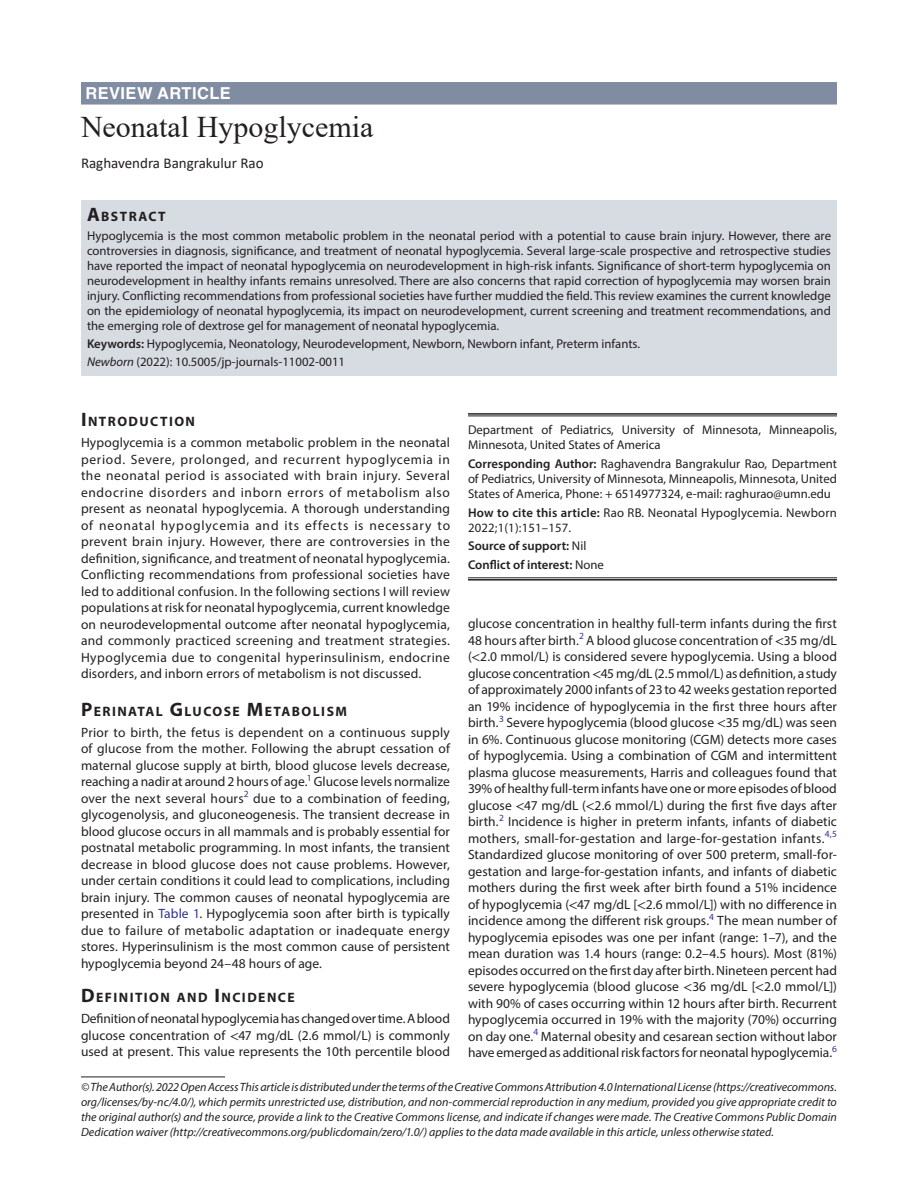
<style>
.page{position:relative;width:918px;height:1188px;background:#fff}
.page>*{position:absolute;margin:0;border:0;box-sizing:border-box;transform-origin:0 0}
.t1{font:30px "Times New Roman";color:#231f20}
.ArticleType{font:700 16.5px "Helvetica LT Std";letter-spacing:.025em;color:#fff}
.AuthorName{font:15px "Calibri";color:#231f20}
.Head-1{font:700 13.65px "Myriad Pro";letter-spacing:.105em;color:#231f20}
.Head-1-first{font:700 13.65px "Myriad Pro";letter-spacing:.105em;color:#231f20}
.AbstractTitle{font:700 13.65px "Myriad Pro";letter-spacing:.105em;color:#231f20}
.Para-NoIndent{font:13.5px/16.5px "Myriad Pro";letter-spacing:.005em;color:#231f20;text-align:justify}
.Abstract-Para-normal{font:12.75px/15px "Myriad Pro";color:#231f20;text-align:justify}
.Corresponding_Author{font:12.75px/15.3px "Myriad Pro";color:#231f20;text-align:justify}
.Keywords{font:12.75px "Myriad Pro";color:#231f20}
.Affiliation-first{font:12.75px/15.3px "Myriad Pro";color:#231f20}
.How_to_Cite{font:12.75px/15.3px "Myriad Pro";letter-spacing:.015em;color:#231f20}
.JT_DOI{font:12.75px "Myriad Pro";color:#231f20}
.COI{font:600 12.75px "Myriad Pro";color:#231f20}
.Source{font:600 12.75px "Myriad Pro";color:#231f20}
.FootNote{font:italic 12px/15px "Myriad Pro";color:#231f20;text-align:justify}
.s1{font-size:19.5px}
.s2{font-weight:600}
.s3{font-style:italic}
.s4{color:#2e3092}
.s5{font-family:"STIX General"}
.s6{font-weight:400}
</style>
<div class="page">
<div style="left:81px;top:82px;width:756px;height:23px;background:#808ca2"></div>
<div style="left:81px;top:200px;width:756px;height:26px;background:#d7dbe2"></div>
<div style="left:81px;top:225px;width:756px;height:114px;background:#d7dbe2"></div>
<div style="left:81px;top:333px;width:756px;height:24px;background:#d7dbe2"></div>
<div style="left:81px;top:351px;width:756px;height:24px;background:#d7dbe2"></div>
<hr style="left:81px;top:1077px;width:144px;height:1px;background:#231f20">
<hr style="left:468px;top:413px;width:369px;height:2px;background:#231f20">
<hr style="left:468px;top:416px;width:369px;height:1px;background:#231f20">
<hr style="left:468px;top:578px;width:369px;height:1px;background:#231f20">
<hr style="left:468px;top:579px;width:369px;height:2px;background:#231f20">
<p class="ArticleType" style="left:86px;top:83px;width:147px">REVIEW ARTICLE</p>
<p class="t1" style="left:81px;top:106px;width:294px">Neonatal Hypoglycemia</p>
<p class="AuthorName" style="left:81px;top:153px;width:184px">Raghavendra Bangrakulur Rao</p>
<p class="AbstractTitle" style="left:87px;top:207px;width:80px"><span class="s1">A</span>BSTRACT</p>
<p class="Abstract-Para-normal" style="left:87px;top:228px;width:746px">Hypoglycemia is the most common metabolic problem in the neonatal period with a potential to cause brain injury. However, there are controversies in diagnosis, significance, and treatment of neonatal hypoglycemia. Several large-scale prospective and retrospective studies have reported the impact of neonatal hypoglycemia on neurodevelopment in high-risk infants. Significance of short-term hypoglycemia on neurodevelopment in healthy infants remains unresolved. There are also concerns that rapid correction of hypoglycemia may worsen brain injury. Conflicting recommendations from professional societies have further muddied the field. This review examines the current knowledge on the epidemiology of neonatal hypoglycemia, its impact on neurodevelopment, current screening and treatment recommendations, and the emerging role of dextrose gel for management of neonatal hypoglycemia.</p>
<p class="Keywords" style="left:87px;top:336px;width:555px"><span class="s2">Keywords:</span> Hypoglycemia, Neonatology, Neurodevelopment, Newborn, Newborn infant, Preterm infants.</p>
<p class="JT_DOI" style="left:87px;top:354px;width:260px"><span class="s3">Newborn</span> (2022): 10.5005/jp-journals-11002-0011</p>
<p class="Head-1-first" style="left:81px;top:413px;width:116px"><span class="s1">I</span>NTRODUCTION</p>
<p class="Para-NoIndent" style="left:81px;top:434px;width:371px">Hypoglycemia is a common metabolic problem in the neonatal period. Severe, prolonged, and recurrent hypoglycemia in the neonatal period is associated with brain injury. Several endocrine disorders and inborn errors of metabolism also present as neonatal hypoglycemia. A thorough understanding of neonatal hypoglycemia and its effects is necessary to prevent brain injury. However, there are controversies in the definition, significance, and treatment of neonatal hypoglycemia.<br>Conflicting recommendations from professional societies have led to additional confusion. In the following sections I will review populations at risk for neonatal hypoglycemia, current knowledge on neurodevelopmental outcome after neonatal hypoglycemia, and commonly practiced screening and treatment strategies.<br>Hypoglycemia due to congenital hyperinsulinism, endocrine disorders, and inborn errors of metabolism is not discussed.</p>
<p class="Head-1" style="left:81px;top:702px;width:266px"><span class="s1">P</span>ERINATAL <span class="s1">G</span>LUCOSE <span class="s1">M</span>ETABOLISM</p>
<p class="Para-NoIndent" style="left:81px;top:724px;width:371px">Prior to birth, the fetus is dependent on a continuous supply of glucose from the mother. Following the abrupt cessation of maternal glucose supply at birth, blood glucose levels decrease, reaching a nadir at around 2 hours of age.<sup>1</sup> Glucose levels normalize over the next several hours<sup>2</sup> due to a combination of feeding, glycogenolysis, and gluconeogenesis. The transient decrease in blood glucose occurs in all mammals and is probably essential for postnatal metabolic programming. In most infants, the transient decrease in blood glucose does not cause problems. However, under certain conditions it could lead to complications, including brain injury. The common causes of neonatal hypoglycemia are presented in <span class="s4">Table 1</span>. Hypoglycemia soon after birth is typically due to failure of metabolic adaptation or inadequate energy stores. Hyperinsulinism is the most common cause of persistent hypoglycemia beyond 24–48 hours of age.</p>
<p class="Head-1" style="left:81px;top:989px;width:215px"><span class="s1">D</span>EFINITION AND <span class="s1">I</span>NCIDENCE</p>
<p class="Para-NoIndent" style="left:81px;top:1010px;width:371px">Definition of neonatal hypoglycemia has changed over time. A blood glucose concentration of <span class="s5">&lt;</span>47 mg/dL (2.6 mmol/L) is commonly used at present. This value represents the 10th percentile blood</p>
<p class="FootNote" style="left:81px;top:1079px;width:758px">© The Author(s). 2022 Open Access This article is distributed under the terms of the Creative Commons Attribution 4.0 International License (https://creativecommons. org/licenses/by-nc/4.0/), which permits unrestricted use, distribution, and non-commercial reproduction in any medium, provided you give appropriate credit to the original author(s) and the source, provide a link to the Creative Commons license, and indicate if changes were made. The Creative Commons Public Domain Dedication waiver (http://creativecommons.org/publicdomain/zero/1.0/) applies to the data made available in this article, unless otherwise stated.</p>
<p class="Affiliation-first" style="left:468px;top:422px;width:370px">Department of Pediatrics, University of Minnesota, Minneapolis,<br>Minnesota, United States of America</p>
<p class="Corresponding_Author" style="left:468px;top:456px;width:371px"><span class="s2">Corresponding Author:</span> Raghavendra Bangrakulur Rao, Department of Pediatrics, University of Minnesota, Minneapolis, Minnesota, United States of America, Phone: + 6514977324, e-mail: raghurao@umn.edu</p>
<p class="How_to_Cite" style="left:468px;top:505px;width:370px"><span class="s2">How to cite this article:</span> Rao RB. Neonatal Hypoglycemia. Newborn<br>2022;1(1):151–157.</p>
<p class="Source" style="left:468px;top:538px;width:120px">Source of support: <span class="s6">Nil</span></p>
<p class="COI" style="left:468px;top:556px;width:137px">Conflict of interest: <span class="s6">None</span></p>
<p class="Para-NoIndent" style="left:468px;top:615px;width:371px">glucose concentration in healthy full-term infants during the first 48 hours after birth.<sup>2</sup> A blood glucose concentration of <span class="s5">&lt;</span>35 mg/dL (<span class="s5">&lt;</span>2.0 mmol/L) is considered severe hypoglycemia. Using a blood glucose concentration <span class="s5">&lt;</span>45 mg/dL (2.5 mmol/L) as definition, a study of approximately 2000 infants of 23 to 42 weeks gestation reported an 19% incidence of hypoglycemia in the first three hours after birth.<sup>3</sup> Severe hypoglycemia (blood glucose <span class="s5">&lt;</span>35 mg/dL) was seen in 6%. Continuous glucose monitoring (CGM) detects more cases of hypoglycemia. Using a combination of CGM and intermittent plasma glucose measurements, Harris and colleagues found that 39% of healthy full-term infants have one or more episodes of blood glucose <span class="s5">&lt;</span>47 mg/dL (<span class="s5">&lt;</span>2.6 mmol/L) during the first five days after birth.<sup>2</sup> Incidence is higher in preterm infants, infants of diabetic mothers, small-for-gestation and large-for-gestation infants.<sup>4,5<br></sup>Standardized glucose monitoring of over 500 preterm, small-for&shy;gestation and large-for-gestation infants, and infants of diabetic mothers during the first week after birth found a 51% incidence of hypoglycemia (<span class="s5">&lt;</span>47 mg/dL [<span class="s5">&lt;</span>2.6 mmol/L]) with no difference in incidence among the different risk groups.<sup>4</sup> The mean number of hypoglycemia episodes was one per infant (range: 1–7), and the mean duration was 1.4 hours (range: 0.2–4.5 hours). Most (81%) episodes occurred on the first day after birth. Nineteen percent had severe hypoglycemia (blood glucose <span class="s5">&lt;</span>36 mg/dL [<span class="s5">&lt;</span>2.0 mmol/L]) with 90% of cases occurring within 12 hours after birth. Recurrent hypoglycemia occurred in 19% with the majority (70%) occurring on day one.<sup>4</sup> Maternal obesity and cesarean section without labor have emerged as additional risk factors for neonatal hypoglycemia.<sup>6</sup></p>
</div>
